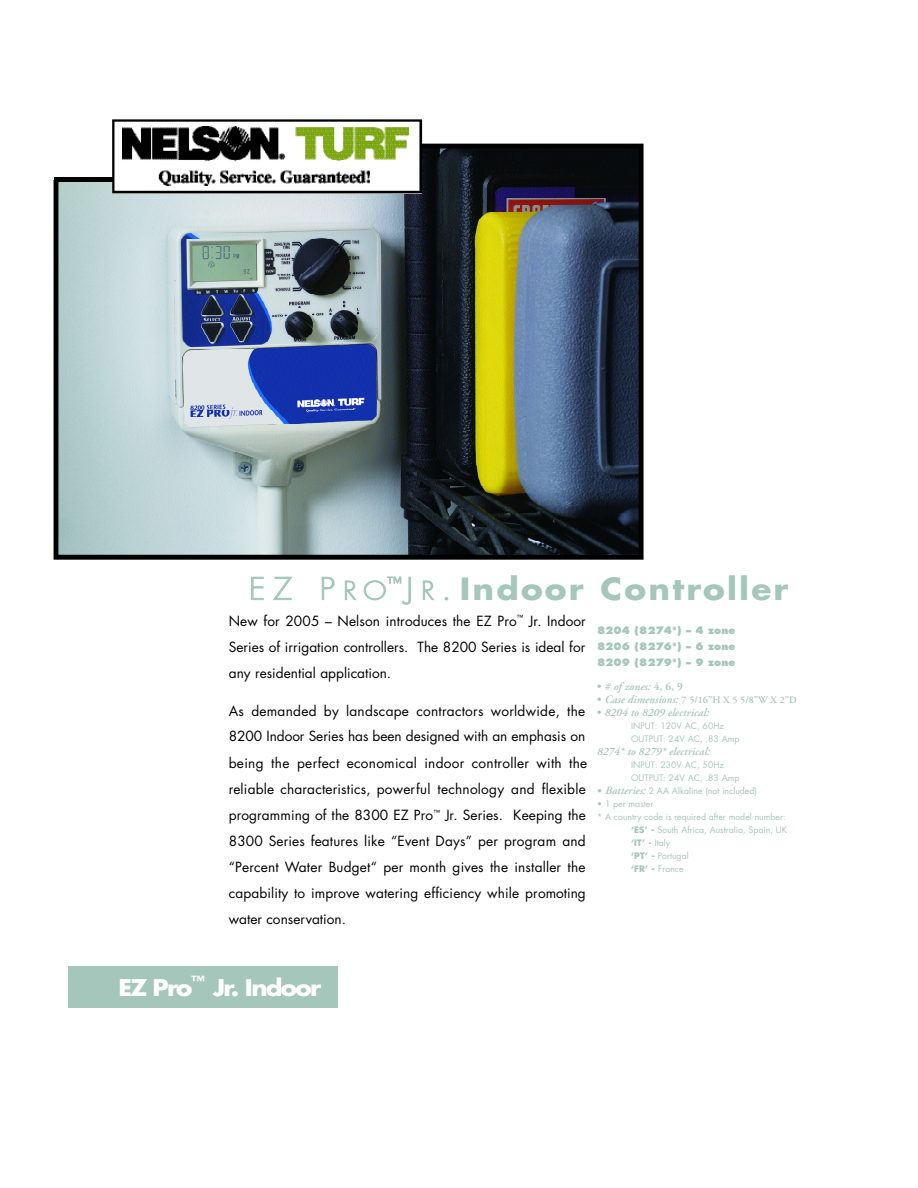
<style>
.page{position:relative;width:918px;height:1188px;background:#fff}
.page>*{position:absolute;margin:0;border:0;box-sizing:border-box;transform-origin:0 0}
.t1{font:700 29.85px "Futura";letter-spacing:.07em;color:#a5c6bb;scale:1.1 1}
.t2{font:700 22.35px "Futura";letter-spacing:-.07em;color:#fff;scale:1.1 1}
.t3{font:13.65px/26.1px "Futura";letter-spacing:.01em;color:#000;text-align:justify}
.t4{font:italic 600 11.25px "Adobe Garamond";color:#a5c6bb}
.t5{font:800 9.9px/16px "Futura";letter-spacing:.005em;color:#a5c6bb;text-align:justify}
.t6{font:600 9.9px "Adobe Garamond";color:#a5c6bb}
.t7{font:8.7px/13px "Futura";color:#a5c6bb}
.t8{font:700 8.7px "Futura";color:#a5c6bb}
.s1{font-weight:300}
.s2{font-weight:300;font-size:24.9px}
.s3{font-style:normal}
.s4{font-size:11.25px}
.s5{font-style:italic;font-size:11.25px}
.s6{font-family:"Adobe Garamond";font-weight:600;font-style:italic;font-size:11.25px}
.s7{font-weight:700}
.s8{font-weight:400}
</style>
<div class="page">
<img style="left:54px;top:144px;width:590px;height:416px">
<div style="left:50px;top:118px;width:70px;height:62px;background:#fff"></div>
<svg style="left:112px;top:119px;width:310px;height:74px"></svg>
<div style="left:54px;top:177px;width:59px;height:5px;background:#000"></div>
<div style="left:69px;top:967px;width:269px;height:41px;background:#a5c6bb"></div>
<h1 class="t1" style="left:249px;top:575px;width:492px"><span class="s1">E Z P</span> <span class="s2">R O</span><sup>™</sup> <span class="s1">J</span> <span class="s2">R</span> <span class="s1">.</span> Indoor Contro l l e r</h1>
<p class="t5" style="left:597px;top:623px;width:140px">8204 (8274*) – 4 zone 8206 (8276*) – 6 zone 8209 (8279*) – 9 zone</p>
<p class="t4" style="left:597px;top:682px;width:87px"><span class="s3">•</span> # of zones: <span class="s3">4, 6, 9</span></p>
<p class="t6" style="left:597px;top:695px;width:202px"><span class="s4">•</span> <span class="s5">Case dimensions:</span> 7 5/16”H X 5 5/8”W X 2”D</p>
<p class="t4" style="left:597px;top:708px;width:114px"><span class="s3">•</span> 8204 to 8209 electrical:</p>
<p class="t7" style="left:631px;top:720px;width:110px">INPUT: 120V AC, 60Hz<br>OUTPUT: 24V AC, .83 Amp</p>
<p class="t4" style="left:597px;top:747px;width:115px">8274* to 8279* electrical:</p>
<p class="t7" style="left:631px;top:759px;width:110px">INPUT: 230V AC, 50Hz<br>OUTPUT: 24V AC, .83 Amp</p>
<p class="t7" style="left:597px;top:785px;width:161px">• <span class="s6">Batteries:</span> 2 AA Alkaline (not included)</p>
<p class="t7" style="left:597px;top:798px;width:58px">• 1 per master</p>
<p class="t7" style="left:597px;top:811px;width:190px">* A country code is required after model number:</p>
<p class="t7" style="left:631px;top:824px;width:158px"><span class="s7">‘ES’ -</span> South Africa, Australia, Spain, UK</p>
<p class="t8" style="left:631px;top:839px;width:41px">‘IT’ - <span class="s8">Italy</span></p>
<p class="t7" style="left:631px;top:850px;width:59px"><span class="s7">‘PT’ -</span> Portugal</p>
<p class="t7" style="left:631px;top:863px;width:54px"><span class="s7">‘FR’ -</span> France</p>
<p class="t3" style="left:229px;top:609px;width:359px">New for 2005 – Nelson introduces the EZ Pro<sup>™</sup> Jr. Indoor Series of irrigation controllers. The 8200 Series is ideal for any residential application.</p>
<p class="t3" style="left:229px;top:699px;width:360px;text-align:left">As demanded by landscape contractors worldwide, the 8200 Indoor Series has been designed with an emphasis on being the perfect economical indoor controller with the reliable characteristics, powerful technology and flexible programming of the 8300 EZ Pro<sup>™</sup> Jr. Series. Keeping the 8300 Series features like “Event Days” per program and “Percent Water Budget“ per month gives the installer the capability to improve watering efficiency while promoting water conservation.</p>
<h2 class="t2" style="left:118px;top:977px;width:186px">EZ P ro<sup>™</sup> Jr. Indoor</h2>
</div>
